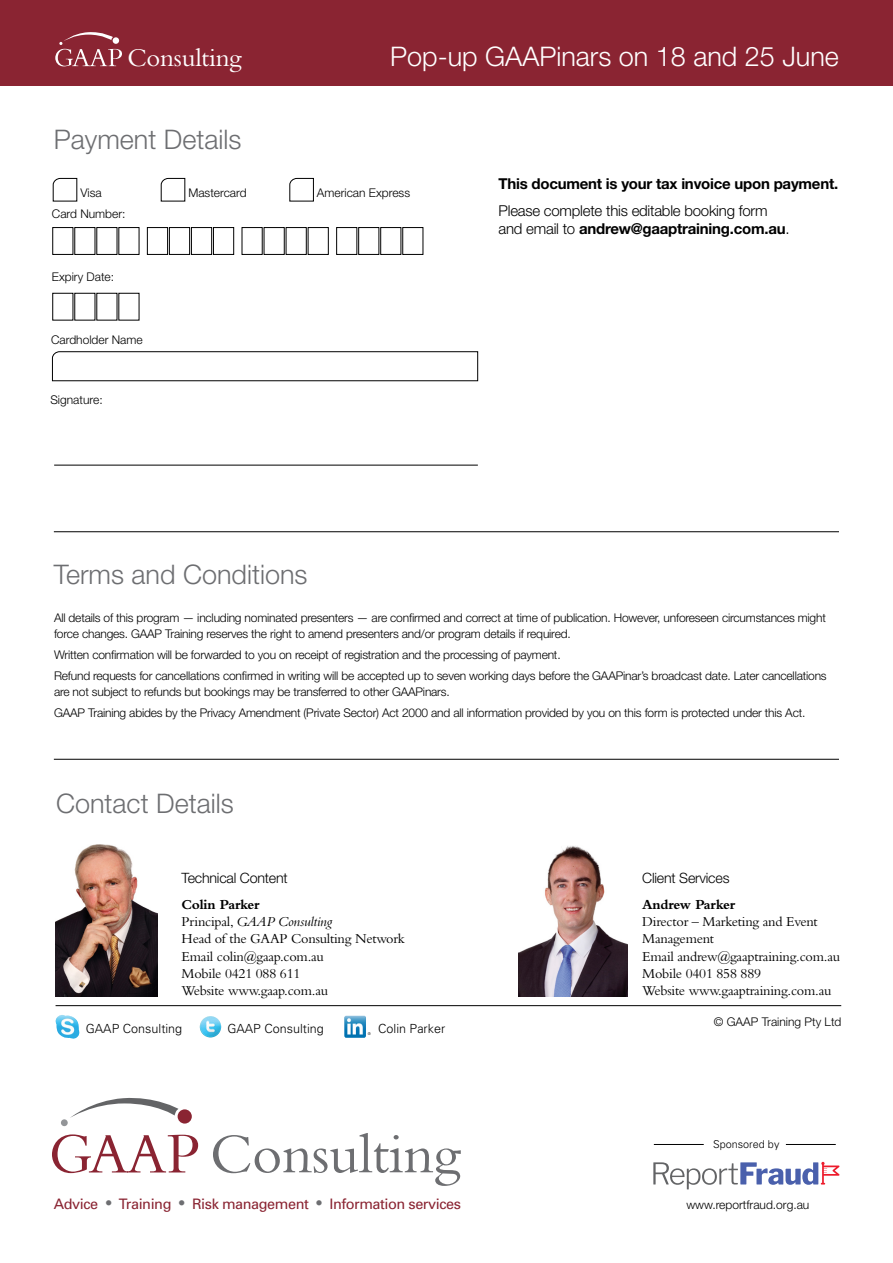
<style>
.page{position:relative;width:893px;height:1263px;background:#fff}
.page>*{position:absolute;margin:0;border:0;box-sizing:border-box;transform-origin:0 0}
.t1{font:58.5px "Bembo";letter-spacing:-.01em;color:#6d6e71}
.t2{font:300 27px "Helvetica Neue LT Std";color:#6d6e71}
.t3{font:300 27px "Helvetica Neue LT Std";color:#fff}
.t4{font:26.7px "Bembo";letter-spacing:-.01em;color:#fff}
.t5{font:300 15px/18px "Helvetica Neue LT Std";letter-spacing:-.015em;color:#000}
.t6{font:700 15px "Helvetica Neue LT Std";letter-spacing:-.015em;color:#000}
.t7{font:14.4px "Univers";letter-spacing:-.03em;color:#8a2432}
.t8{font:14.25px/17.2px "Bembo";letter-spacing:-.015em;color:#000}
.t9{font:300 14.25px "Helvetica Neue LT Std";letter-spacing:-.015em;color:#000}
.t10{font:700 14.25px "Bembo";letter-spacing:-.015em;color:#000}
.t11{font:300 12.6px "Univers";color:#000}
.t12{font:300 12px/20.7px "Helvetica Neue LT Std";letter-spacing:-.015em;color:#000}
.t13{font:300 10.8px "Univers";color:#000}
.t14{font:300 3.75px "Univers";color:#000}
.s1{font-weight:700}
.s2{font-style:italic}
.s3{font-size:20.85px;color:#6d6e71}
</style>
<div class="page">
<svg style="left:53px;top:178px;width:24px;height:23px"></svg>
<svg style="left:161px;top:178px;width:24px;height:23px"></svg>
<svg style="left:289px;top:178px;width:25px;height:23px"></svg>
<svg style="left:52px;top:351px;width:426px;height:30px"></svg>
<div style="left:53px;top:227px;width:20px;height:28px;border:1px solid #000"></div>
<div style="left:75px;top:227px;width:20px;height:28px;border:1px solid #000"></div>
<div style="left:97px;top:227px;width:20px;height:28px;border:1px solid #000"></div>
<div style="left:119px;top:227px;width:20px;height:28px;border:1px solid #000"></div>
<div style="left:147px;top:227px;width:21px;height:28px;border:1px solid #000"></div>
<div style="left:169px;top:227px;width:21px;height:28px;border:1px solid #000"></div>
<div style="left:191px;top:227px;width:21px;height:28px;border:1px solid #000"></div>
<div style="left:213px;top:227px;width:21px;height:28px;border:1px solid #000"></div>
<div style="left:242px;top:227px;width:20px;height:28px;border:1px solid #000"></div>
<div style="left:264px;top:227px;width:20px;height:28px;border:1px solid #000"></div>
<div style="left:286px;top:227px;width:20px;height:28px;border:1px solid #000"></div>
<div style="left:308px;top:227px;width:20px;height:28px;border:1px solid #000"></div>
<div style="left:336px;top:227px;width:21px;height:28px;border:1px solid #000"></div>
<div style="left:358px;top:227px;width:21px;height:28px;border:1px solid #000"></div>
<div style="left:380px;top:227px;width:21px;height:28px;border:1px solid #000"></div>
<div style="left:403px;top:227px;width:20px;height:28px;border:1px solid #000"></div>
<hr style="left:54px;top:465px;width:424px;height:1px;background:#000">
<hr style="left:54px;top:531px;width:785px;height:1px;background:#000">
<hr style="left:54px;top:759px;width:785px;height:1px;background:#000">
<svg style="left:52px;top:1134px;width:146px;height:39px"></svg>
<svg style="left:70px;top:1097px;width:108px;height:21px"></svg>
<div style="left:178px;top:1109px;width:14px;height:14px;background:#8a2432;border-radius:50%"></div>
<div style="left:61px;top:1119px;width:7px;height:7px;background:#939598;border-radius:50%"></div>
<img style="left:56px;top:844px;width:102px;height:152px">
<img style="left:56px;top:1015px;width:24px;height:24px">
<img style="left:344px;top:1016px;width:22px;height:22px">
<img style="left:200px;top:1016px;width:21px;height:21px;border-radius:11px">
<img style="left:519px;top:846px;width:108px;height:150px">
<hr style="left:56px;top:1005px;width:785px;height:1px;background:#000">
<svg style="left:653px;top:1162px;width:186px;height:27px"></svg>
<hr style="left:654px;top:1144px;width:50px;height:1px;background:#000">
<hr style="left:786px;top:1144px;width:50px;height:1px;background:#000">
<div style="left:0;top:0;width:893px;height:85px;background:#8a2432"></div>
<svg style="left:55px;top:32px;width:67px;height:34px"></svg>
<h3 class="t4" style="left:127px;top:42px;width:116px">Consulting</h3>
<h2 class="t3" style="left:390px;top:40px;width:450px">Pop-up GAAPinars on 18 and 25 June</h2>
<h2 class="t2" style="left:54px;top:123px;width:189px">Payment Details</h2>
<p class="t12" style="left:80px;top:182px;width:23px">Visa</p>
<p class="t12" style="left:188px;top:182px;width:60px">Mastercard</p>
<p class="t12" style="left:317px;top:182px;width:95px">American Express</p>
<p class="t12" style="left:52px;top:203px;width:75px">Card Number:</p>
<p class="t12" style="left:52px;top:266px;width:64px">Expiry Date:</p>
<p class="t12" style="left:51px;top:329px;width:93px">Cardholder Name</p>
<p class="t12" style="left:50px;top:389px;width:54px">Signature:</p>
<p class="t6" style="left:499px;top:175px;width:341px">This document is your tax invoice upon payment.</p>
<p class="t5" style="left:499px;top:201px;width:292px">Please complete this editable booking form and email to <span class="s1">andrew@gaaptraining.com.au</span>.</p>
<h2 class="t2" style="left:54px;top:558px;width:255px">Terms and Conditions</h2>
<p class="t12" style="left:54px;top:609px;width:773px;line-height:16.5px">All details of this program — including nominated presenters — are confirmed and correct at time of publication. However, unforeseen circumstances might force changes. GAAP Training reserves the right to amend presenters and/or program details if required.</p>
<p class="t12" style="left:54px;top:644px;width:774px">Written confirmation will be forwarded to you on receipt of registration and the processing of payment.<br>Refund requests for cancellations confirmed in writing will be accepted up to seven working days before the GAAPinar’s broadcast date. Later cancellations</p>
<p class="t12" style="left:54px;top:681px;width:753px">are not subject to refunds but bookings may be transferred to other GAAPinars.<br>GAAP Training abides by the Privacy Amendment (Private Sector) Act 2000 and all information provided by you on this form is protected under this Act.</p>
<h2 class="t2" style="left:56px;top:787px;width:179px">Contact Details</h2>
<p class="t9" style="left:182px;top:869px;width:108px">Technical Content</p>
<p class="t8" style="left:182px;top:895px;width:225px"><span class="s1">Colin Parker<br></span>Principal, <span class="s2">GAAP Consulting<br></span>Head of the GAAP Consulting Network<br>Email colin@gaap.com.au<br>Mobile 0421 088 611<br>Website www.gaap.com.au</p>
<p class="t11" style="left:227px;top:1020px;width:98px">GAAP Consulting</p>
<p class="t14" style="left:368px;top:1031px;width:5px">®</p>
<p class="t11" style="left:86px;top:1020px;width:98px">GAAP Consulting</p>
<p class="t11" style="left:378px;top:1020px;width:69px">Colin Parker</p>
<h1 class="t1" style="left:210px;top:1120px;width:252px">Consulting</h1>
<p class="t7" style="left:54px;top:1194px;width:409px">Advice <span class="s3">•</span> Training <span class="s3">•</span> Risk management <span class="s3">•</span> Information services</p>
<p class="t9" style="left:642px;top:869px;width:89px">Client Services</p>
<p class="t10" style="left:642px;top:896px;width:95px">Andrew Parker</p>
<p class="t8" style="left:642px;top:913px;width:199px">Director – Marketing and Event<br>Management<br>Email andrew@gaaptraining.com.au<br>Mobile 0401 858 889<br>Website www.gaaptraining.com.au</p>
<p class="t12" style="left:714px;top:1011px;width:129px">© GAAP Training Pty Ltd</p>
<p class="t13" style="left:713px;top:1138px;width:68px">Sponsored by</p>
<p class="t12" style="left:686px;top:1194px;width:124px">www.reportfraud.org.au</p>
</div>
